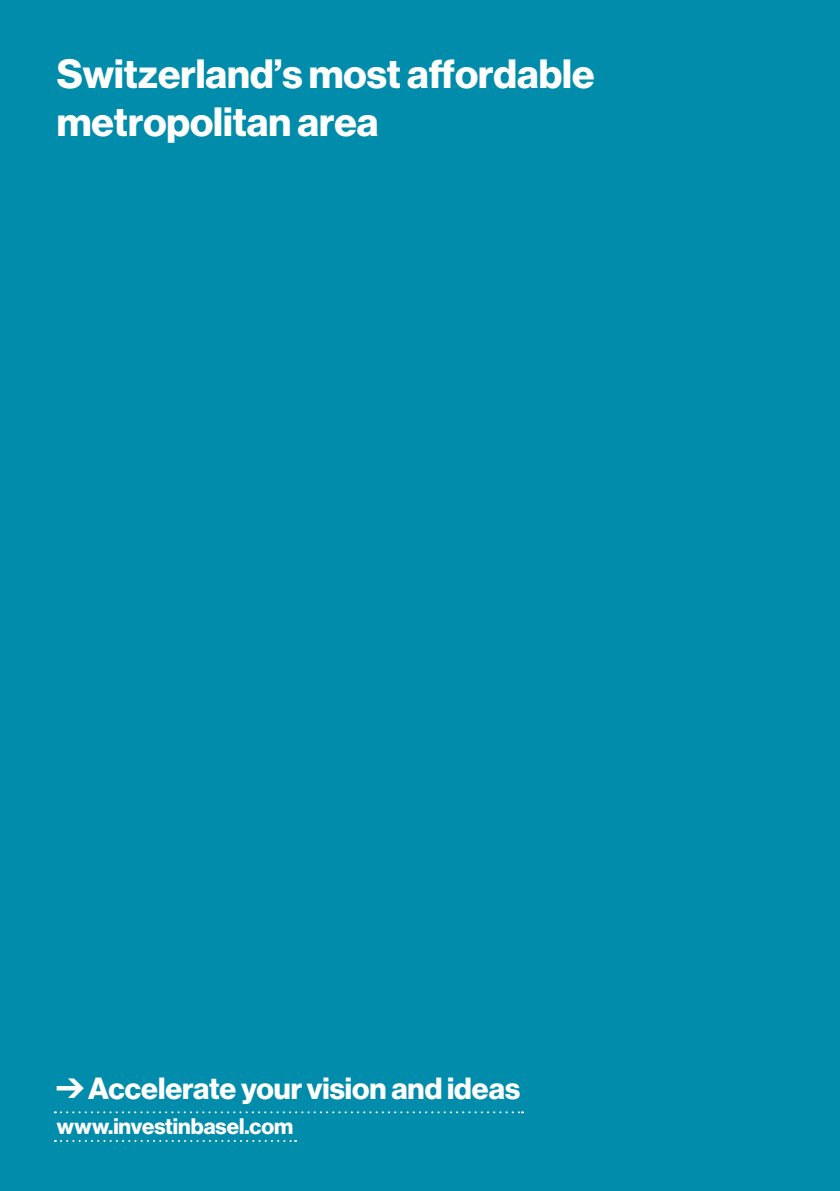
<style>
.page{position:relative;width:840px;height:1191px;background:#fff}
.page>*{position:absolute;margin:0;border:0;box-sizing:border-box;transform-origin:0 0}
.t1{font:40px/48px "N Haas Grotesk DS Pro 75 Bd";color:#fff}
.t2{font:30px "N Haas Grotesk DS Pro 75 Bd";color:#fff}
.t3{font:22px "N Haas Grotesk DS Pro 75 Bd";color:#fff}
</style>
<div class="page">
<div style="left:0;top:0;width:839px;height:1191px;background:#008caa"></div>
<svg style="left:55px;top:1111px;width:467px;height:2px"></svg>
<svg style="left:55px;top:1140px;width:241px;height:2px"></svg>
<p class="t1" style="left:57px;top:50px;width:539px">Switzerland’s most affordable metropolitan area</p>
<p class="t2" style="left:88px;top:1070px;width:433px">Accelerate your vision and ideas</p>
<p class="t3" style="left:57px;top:1113px;width:238px">www.investinbasel.com</p>
</div>
